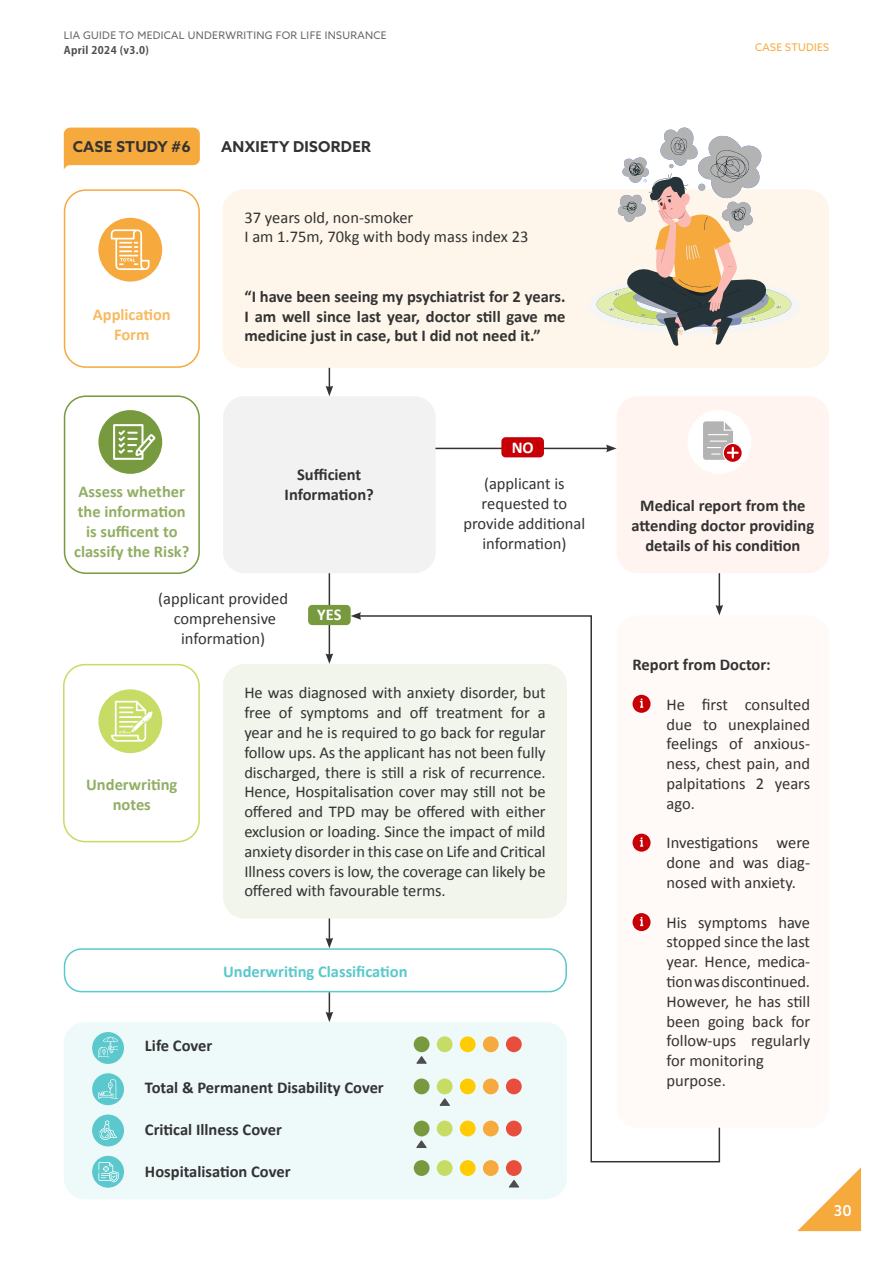
<style>
.page{position:relative;width:893px;height:1263px;background:#fff}
.page>*{position:absolute;margin:0;border:0;box-sizing:border-box;transform-origin:0 0}
.t1{font:16.5px/19.8px "Calibri";color:#333;text-align:justify}
.t2{font:700 16.5px/19.8px "Calibri";color:#333;text-align:center}
.t3{font:700 16.5px/19.8px "Calibri";color:#92ae64;text-align:center}
.t4{font:700 16.5px "Calibri";color:#5ac8cc}
.t5{font:700 16.5px/19.8px "Calibri";color:#f7ba63;text-align:center}
.t6{font:700 16.5px "Calibri";color:#fff}
.t7{font:700 15px "Azo Sans";letter-spacing:.02em;color:#333}
.t8{font:500 15px "Azo Sans";color:#fff}
.t9{font:10.5px "Azo Sans";letter-spacing:.03em;color:#666}
.t10{font:700 10.5px "Adobe Gothic Std";letter-spacing:.035em;color:#4d4d4d}
.t11{font:10.5px "Azo Sans";letter-spacing:.03em;color:#f6a93c}
</style>
<div class="page">
<svg style="left:64px;top:128px;width:136px;height:41px;background:#f6b14f"></svg>
<div style="left:223px;top:189px;width:606px;height:179px;background:#fef6eb;border-radius:21px"></div>
<div style="left:64px;top:189px;width:136px;height:179px;border:2px solid #f6a93c;border-radius:21px"></div>
<div style="left:64px;top:395px;width:136px;height:179px;border:2px solid #779a3e;border-radius:21px"></div>
<div style="left:63px;top:664px;width:137px;height:178px;border:2px solid #c7dc64;border-radius:21px"></div>
<div style="left:64px;top:1022px;width:503px;height:177px;background:#eef9fa;border-radius:21px"></div>
<div style="left:223px;top:396px;width:213px;height:177px;background:#f2f2f2;border-radius:21px"></div>
<div style="left:223px;top:664px;width:344px;height:254px;background:#f1f5ec;border-radius:21px"></div>
<div style="left:617px;top:396px;width:212px;height:177px;background:#fff4ef;border-radius:21px"></div>
<div style="left:617px;top:615px;width:212px;height:513px;background:#fff9f7;border-radius:21px"></div>
<div style="left:588px;top:277px;width:212px;height:57px;background:#f5f5f5;border-radius:50%"></div>
<svg style="left:597px;top:127px;width:194px;height:219px"></svg>
<div style="left:98px;top:218px;width:64px;height:64px;background:#f6a93c;border-radius:50%"></div>
<svg style="left:111px;top:229px;width:39px;height:41px"></svg>
<div style="left:98px;top:410px;width:64px;height:64px;background:#779a3e;border-radius:50%"></div>
<svg style="left:113px;top:424px;width:42px;height:36px"></svg>
<svg style="left:797px;top:1167px;width:64px;height:64px"></svg>
<div style="left:414px;top:1160px;width:15px;height:16px;background:#78993d;border-radius:50%"></div>
<div style="left:437px;top:1160px;width:16px;height:16px;background:#c7dc64;border-radius:50%"></div>
<div style="left:460px;top:1160px;width:16px;height:16px;background:#ffcc03;border-radius:50%"></div>
<div style="left:483px;top:1160px;width:16px;height:16px;background:#f6a93c;border-radius:50%"></div>
<div style="left:506px;top:1160px;width:16px;height:16px;background:#e84d3d;border-radius:50%"></div>
<svg style="left:509px;top:1180px;width:10px;height:8px"></svg>
<div style="left:64px;top:948px;width:503px;height:44px;border:2px solid #5ac8cc;border-radius:17px"></div>
<div style="left:98px;top:689px;width:64px;height:64px;background:#c7dc64;border-radius:50%"></div>
<hr style="left:435px;top:448px;width:173px;height:1px;background:#333">
<svg style="left:606px;top:445px;width:11px;height:7px"></svg>
<div style="left:501px;top:437px;width:43px;height:20px;background:#c70008;border-radius:4px"></div>
<hr style="left:329px;top:573px;width:1px;height:83px;background:#333">
<svg style="left:326px;top:653px;width:7px;height:11px"></svg>
<div style="left:308px;top:605px;width:43px;height:20px;background:#779a3e;border-radius:4px"></div>
<div style="left:687px;top:410px;width:64px;height:64px;background:#fff;border-radius:50%"></div>
<svg style="left:703px;top:421px;width:39px;height:41px"></svg>
<svg style="left:326px;top:368px;width:7px;height:28px"></svg>
<hr style="left:719px;top:573px;width:1px;height:34px;background:#333">
<svg style="left:715px;top:605px;width:8px;height:9px"></svg>
<svg style="left:357px;top:614px;width:364px;height:549px"></svg>
<svg style="left:351px;top:612px;width:10px;height:8px"></svg>
<svg style="left:326px;top:918px;width:7px;height:30px"></svg>
<svg style="left:326px;top:992px;width:7px;height:30px"></svg>
<div style="left:92px;top:1032px;width:32px;height:32px;background:#5ac8cc;border-radius:50%"></div>
<svg style="left:98px;top:1037px;width:20px;height:20px"></svg>
<div style="left:92px;top:1073px;width:32px;height:32px;background:#5ac8cc;border-radius:50%"></div>
<svg style="left:98px;top:1079px;width:20px;height:20px"></svg>
<div style="left:92px;top:1114px;width:32px;height:32px;background:#5ac8cc;border-radius:50%"></div>
<svg style="left:99px;top:1120px;width:18px;height:20px"></svg>
<div style="left:92px;top:1156px;width:32px;height:32px;background:#5ac8cc;border-radius:50%"></div>
<svg style="left:98px;top:1162px;width:21px;height:20px"></svg>
<svg style="left:111px;top:701px;width:42px;height:41px"></svg>
<p class="t9" style="left:64px;top:29px;width:324px">LIA GUIDE TO MEDICAL UNDERWRITING FOR LIFE INSURANCE</p>
<p class="t10" style="left:64px;top:44px;width:87px">April 2024 (v3.0)</p>
<p class="t7" style="left:73px;top:137px;width:119px">CASE STUDY #6</p>
<p class="t7" style="left:221px;top:137px;width:151px">ANXIETY DISORDER</p>
<p class="t5" style="left:93px;top:304px;width:80px">Application<br>Form</p>
<p class="t3" style="left:74px;top:481px;width:117px">Assess whether the information is sufficent to classify the Risk?</p>
<p class="t1" style="left:244px;top:207px;width:285px">37 years old, non-smoker<br>I am 1.75m, 70kg with body mass index 23</p>
<p class="t2" style="left:244px;top:286px;width:322px;text-align:justify">“I have been seeing my psychiatrist for 2 years.<br>I am well since last year, doctor still gave me medicine just in case, but I did not need it.”</p>
<p class="t2" style="left:285px;top:464px;width:91px">Sufficient<br>Information?</p>
<p class="t6" style="left:512px;top:436px;width:24px">NO</p>
<p class="t1" style="left:463px;top:473px;width:123px;text-align:center">(applicant is requested to provide additional information)</p>
<p class="t1" style="left:158px;top:588px;width:131px;text-align:center">(applicant provided comprehensive information)</p>
<p class="t6" style="left:317px;top:603px;width:26px">YES</p>
<p class="t3" style="left:86px;top:774px;width:93px">Underwriting notes</p>
<p class="t1" style="left:244px;top:682px;width:303px">He was diagnosed with anxiety disorder, but free of symptoms and off treatment for a year and he is required to go back for regular follow ups. As the applicant has not been fully discharged, there is still a risk of recurrence.<br>Hence, Hospitalisation cover may still not be offered and TPD may be offered with either exclusion or loading. Since the impact of mild anxiety disorder in this case on Life and Critical Illness covers is low, the coverage can likely be offered with favourable terms.</p>
<p class="t4" style="left:223px;top:959px;width:186px">Underwriting Classification</p>
<p class="t2" style="left:145px;top:1035px;width:69px">Life Cover</p>
<p class="t2" style="left:145px;top:1077px;width:240px">Total &amp; Permanent Disability Cover</p>
<p class="t2" style="left:145px;top:1119px;width:138px">Critical Illness Cover</p>
<p class="t2" style="left:145px;top:1161px;width:147px">Hospitalisation Cover</p>
<p class="t11" style="left:755px;top:40px;width:76px">CASE STUDIES</p>
<p class="t2" style="left:632px;top:495px;width:184px">Medical report from the attending doctor providing details of his condition</p>
<p class="t2" style="left:632px;top:654px;width:140px">Report from Doctor:</p>
<p class="t1" style="left:666px;top:694px;width:145px">He first consulted due to unexplained feelings of anxious&shy;ness, chest pain, and palpitations 2 years ago.</p>
<p class="t1" style="left:666px;top:832px;width:145px">Investigations were done and was diag&shy;nosed with anxiety.</p>
<p class="t1" style="left:666px;top:912px;width:145px;text-align:left">His symptoms have stopped since the last year. Hence, medica&shy;tion was discontinued.<br>However, he has still been going back for follow-ups regularly for monitoring purpose.</p>
<p class="t8" style="left:834px;top:1200px;width:20px">30</p>
</div>
